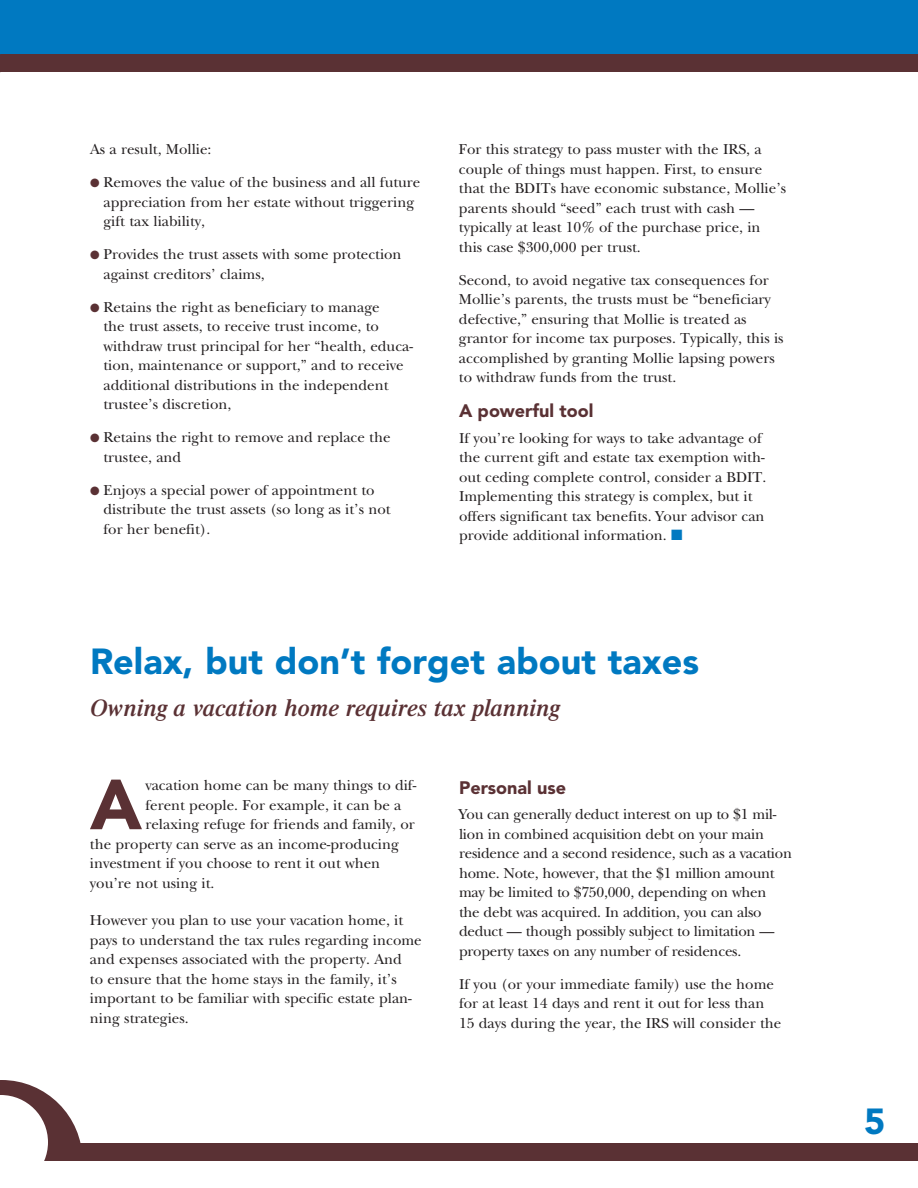
<style>
.page{position:relative;width:918px;height:1188px;background:#fff}
.page>*{position:absolute;margin:0;border:0;box-sizing:border-box;transform-origin:0 0}
.t1{font:900 70.05px "Avenir LT Std";color:#5a3134}
.t2{font:900 36px "Avenir LT Std";color:#0079c1}
.t3{font:italic 600 24px "Times LT Std";color:#5a3134}
.t4{font:900 18px "Avenir LT Std";color:#5a3134}
.t5{font:15px/19.5px "New Baskerville Std";color:#231f20}
.s1{color:#5a3134}
.s2{color:#0079c1}
</style>
<div class="page">
<div style="left:0;top:0;width:918px;height:54px;background:#0079c1"></div>
<div style="left:0;top:54px;width:918px;height:18px;background:#5a3134"></div>
<div style="left:0;top:1143px;width:918px;height:18px;background:#5a3134"></div>
<svg style="left:0;top:1080px;width:81px;height:81px"></svg>
<p class="t5" style="left:90px;top:140px;width:123px">As a result, Mollie:</p>
<p class="t5" style="left:103px;top:173px;width:318px;text-indent:-13px"><span class="s1">●</span> Removes the value of the business and all future appreciation from her estate without triggering gift tax liability,</p>
<p class="t5" style="left:103px;top:245px;width:300px;text-indent:-13px"><span class="s1">●</span> Provides the trust assets with some protection against creditors’ claims,</p>
<p class="t5" style="left:103px;top:297px;width:311px;text-indent:-13px"><span class="s1">●</span> Retains the right as beneficiary to manage<br>the trust assets, to receive trust income, to withdraw trust principal for her “health, educa&shy;tion, maintenance or support,” and to receive additional distributions in the independent trustee’s discretion,</p>
<p class="t5" style="left:103px;top:428px;width:289px;text-indent:-13px"><span class="s1">●</span> Retains the right to remove and replace the trustee, and</p>
<p class="t5" style="left:103px;top:480px;width:289px;text-indent:-13px"><span class="s1">●</span> Enjoys a special power of appointment to distribute the trust assets (so long as it’s not for her benefit).</p>
<p class="t5" style="left:459px;top:140px;width:329px">For this strategy to pass muster with the IRS, a couple of things must happen. First, to ensure that the BDITs have economic substance, Mollie’s parents should “seed” each trust with cash — typically at least 10% of the purchase price, in this case $300,000 per trust.</p>
<p class="t5" style="left:459px;top:270px;width:326px">Second, to avoid negative tax consequences for Mollie’s parents, the trusts must be “beneficiary defective,” ensuring that Mollie is treated as grantor for income tax purposes. Typically, this is accomplished by granting Mollie lapsing powers to withdraw funds from the trust.</p>
<p class="t4" style="left:459px;top:400px;width:136px">A powerful tool</p>
<p class="t5" style="left:459px;top:428px;width:309px">If you’re looking for ways to take advantage of the current gift and estate tax exemption with&shy;out ceding complete control, consider a BDIT.<br>Implementing this strategy is complex, but it offers significant tax benefits. Your advisor can provide additional information. <span class="s2">■</span></p>
<h2 class="t2" style="left:90px;top:639px;width:611px">Relax, but don’t forget about taxes</h2>
<h3 class="t3" style="left:90px;top:694px;width:472px">Owning a vacation home requires tax planning</h3>
<h1 class="t1" style="left:90px;top:762px;width:53px">A</h1>
<p class="t5" style="left:145px;top:776px;width:272px">vacation home can be many things to dif-</p>
<p class="t5" style="left:145px;top:795px;width:257px">ferent people. For example, it can be a</p>
<p class="t5" style="left:145px;top:815px;width:271px">relaxing refuge for friends and family, or</p>
<p class="t5" style="left:90px;top:834px;width:310px">the property can serve as an income-producing</p>
<p class="t5" style="left:90px;top:854px;width:292px">investment if you choose to rent it out when</p>
<p class="t5" style="left:90px;top:873px;width:126px">you’re not using it.</p>
<p class="t5" style="left:90px;top:911px;width:333px">However you plan to use your vacation home, it pays to understand the tax rules regarding income and expenses associated with the property. And<br>to ensure that the home stays in the family, it’s important to be familiar with specific estate plan&shy;ning strategies.</p>
<p class="t4" style="left:459px;top:776px;width:109px">Personal use</p>
<p class="t5" style="left:459px;top:805px;width:335px">You can generally deduct interest on up to $1 mil&shy;lion in combined acquisition debt on your main residence and a second residence, such as a vacation home. Note, however, that the $1 million amount may be limited to $750,000, depending on when<br>the debt was acquired. In addition, you can also deduct — though possibly subject to limitation — property taxes on any number of residences.</p>
<p class="t5" style="left:459px;top:974px;width:324px">If you (or your immediate family) use the home for at least 14 days and rent it out for less than<br>15 days during the year, the IRS will consider the</p>
<h2 class="t2" style="left:864px;top:1100px;width:23px">5</h2>
</div>
